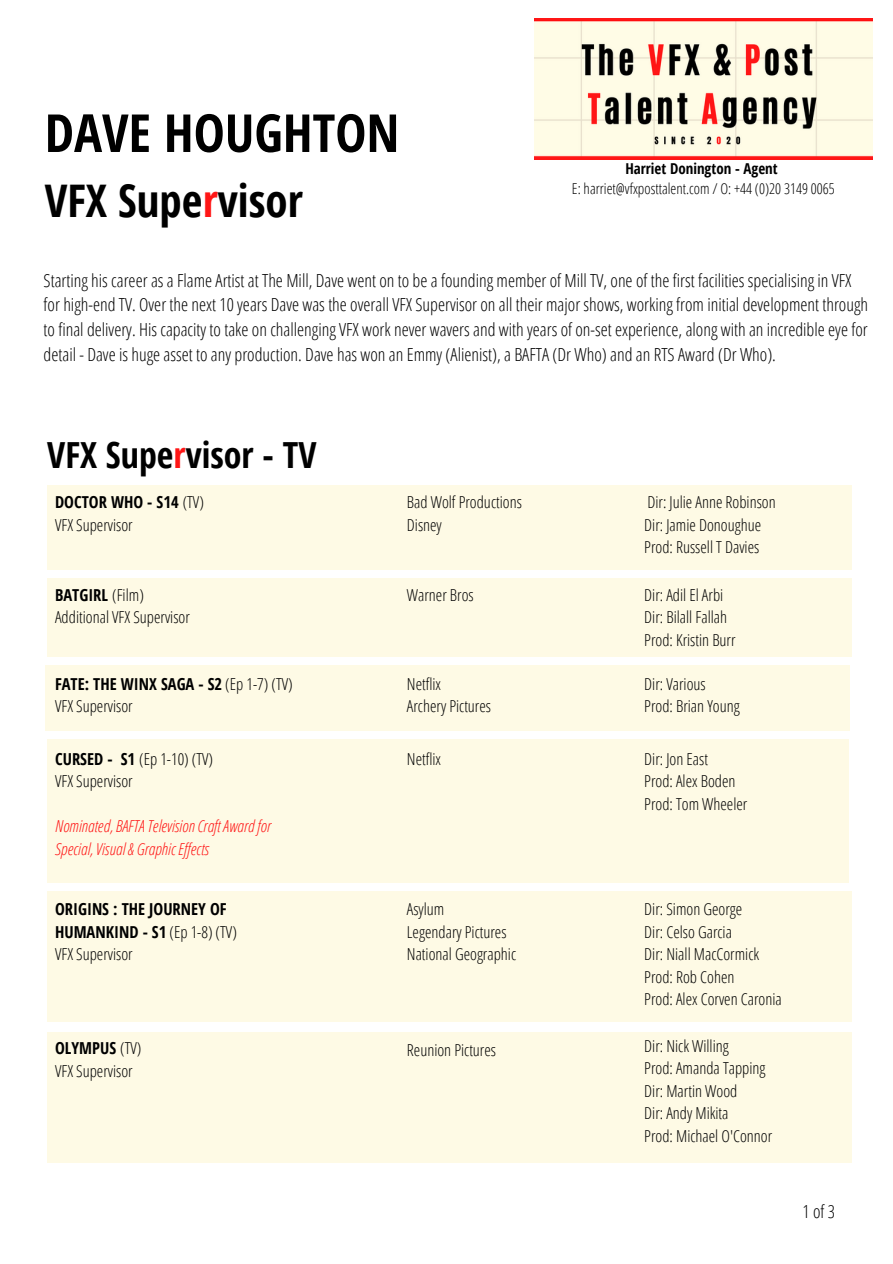
<style>
.page{position:relative;width:893px;height:1264px;background:#fff}
.page>*{position:absolute;margin:0;border:0;box-sizing:border-box;transform-origin:0 0}
.t1{font:700 52.5px "Open Sans Condensed";color:#000}
.t2{font:700 45px "Open Sans Condensed";color:#000}
.t3{font:700 36px "Open Sans Condensed";color:#000}
.t4{font:300 18px/24.8px "Open Sans Condensed";color:#000}
.t5{font:300 16.5px/22.5px "Open Sans Condensed";color:#000}
.t6{font:italic 300 16.5px/22.5px "Open Sans Condensed";color:#ff1616}
.t7{font:700 16.5px/22.5px "Open Sans Condensed";color:#000}
.t8{font:300 15px "Open Sans Condensed";color:#000}
.t9{font:700 15px "Open Sans Condensed";color:#000}
.s1{color:#ff1616}
.s2{font-weight:700}
.s3{font-weight:300}
</style>
<div class="page">
<img style="left:534px;top:19px;width:338px;height:140px">
<div style="left:47px;top:739px;width:801px;height:143px;background:#fefae5"></div>
<div style="left:47px;top:891px;width:804px;height:130px;background:#fefae5"></div>
<div style="left:47px;top:1032px;width:804px;height:130px;background:#fefae5"></div>
<div style="left:45px;top:666px;width:804px;height:64px;background:#fefae5"></div>
<div style="left:47px;top:578px;width:804px;height:78px;background:#fefae5"></div>
<div style="left:47px;top:485px;width:804px;height:84px;background:#fefae5"></div>
<h1 class="t1" style="left:45px;top:96px;width:356px">DAVE HOUGHTON</h1>
<h2 class="t2" style="left:45px;top:169px;width:259px">VFX Supe<span class="s1">r</span>visor</h2>
<p class="t9" style="left:625px;top:158px;width:154px">Harriet Donington - Agent</p>
<p class="t8" style="left:572px;top:178px;width:264px">E: harriet@vfxposttalent.com / O: +44 (0)20 3149 0065</p>
<p class="t4" style="left:44px;top:267px;width:825px">Starting his career as a Flame Artist at The Mill, Dave went on to be a founding member of Mill TV, one of the first facilities specialising in VFX for high-end TV. Over the next 10 years Dave was the overall VFX Supervisor on all their major shows, working from initial development through to final delivery. His capacity to take on challenging VFX work never wavers and with years of on-set experience, along with an incredible eye for detail - Dave is huge asset to any production. Dave has won an Emmy (Alienist), a BAFTA (Dr Who) and an RTS Award (Dr Who).</p>
<h3 class="t3" style="left:47px;top:429px;width:271px">VFX Supe<span class="s1">r</span>visor - TV</h3>
<p class="t5" style="left:55px;top:490px;width:150px"><span class="s2">DOCTOR WHO - S14</span> (TV)<br>VFX Supervisor</p>
<p class="t5" style="left:407px;top:490px;width:116px">Bad Wolf Productions<br>Disney</p>
<p class="t5" style="left:644px;top:490px;width:133px">Dir: Julie Anne Robinson<br>Dir: Jamie Donoughue<br>Prod: Russell T Davies</p>
<p class="t5" style="left:55px;top:583px;width:136px"><span class="s2">BATGIRL</span> (Film)<br>Additional VFX Supervisor</p>
<p class="t5" style="left:407px;top:583px;width:68px">Warner Bros</p>
<p class="t5" style="left:644px;top:583px;width:93px">Dir: Adil El Arbi<br>Dir: Bilall Fallah<br>Prod: Kristin Burr</p>
<p class="t5" style="left:55px;top:672px;width:239px"><span class="s2">FATE: THE WINX SAGA - S2</span> (Ep 1-7) (TV)<br>VFX Supervisor</p>
<p class="t5" style="left:407px;top:672px;width:86px">Netflix<br>Archery Pictures</p>
<p class="t5" style="left:644px;top:672px;width:97px">Dir: Various<br>Prod: Brian Young</p>
<p class="t5" style="left:55px;top:747px;width:159px"><span class="s2">CURSED - S1</span> (Ep 1-10) (TV)<br>VFX Supervisor</p>
<p class="t6" style="left:55px;top:814px;width:217px">Nominated, BAFTA Television Craft Awardfor<br>Special, Visual &amp; Graphic Ef ects</p>
<p class="t5" style="left:407px;top:747px;width:36px">Netflix</p>
<p class="t5" style="left:644px;top:747px;width:105px">Dir: Jon East<br>Prod: Alex Boden<br>Prod: Tom Wheeler</p>
<p class="t7" style="left:55px;top:897px;width:183px">ORIGINS : THE JOURNEY OF<br>HUMANKIND - S1 <span class="s3">(Ep 1-8) (TV)<br>VFX Supervisor</span></p>
<p class="t5" style="left:407px;top:897px;width:111px">Asylum<br>Legendary Pictures<br>National Geographic</p>
<p class="t5" style="left:644px;top:897px;width:139px">Dir: Simon George<br>Dir: Celso Garcia<br>Dir: Niall MacCormick<br>Prod: Rob Cohen<br>Prod: Alex Corven Caronia</p>
<p class="t5" style="left:55px;top:1036px;width:88px"><span class="s2">OLYMPUS</span> (TV)<br>VFX Supervisor</p>
<p class="t5" style="left:407px;top:1038px;width:91px">Reunion Pictures</p>
<p class="t5" style="left:644px;top:1033px;width:129px">Dir: Nick Willing<br>Prod: Amanda Tapping<br>Dir: Martin Wood<br>Dir: Andy Mikita<br>Prod: Michael O'Connor</p>
<p class="t4" style="left:802px;top:1198px;width:34px">1 of 3</p>
</div>
